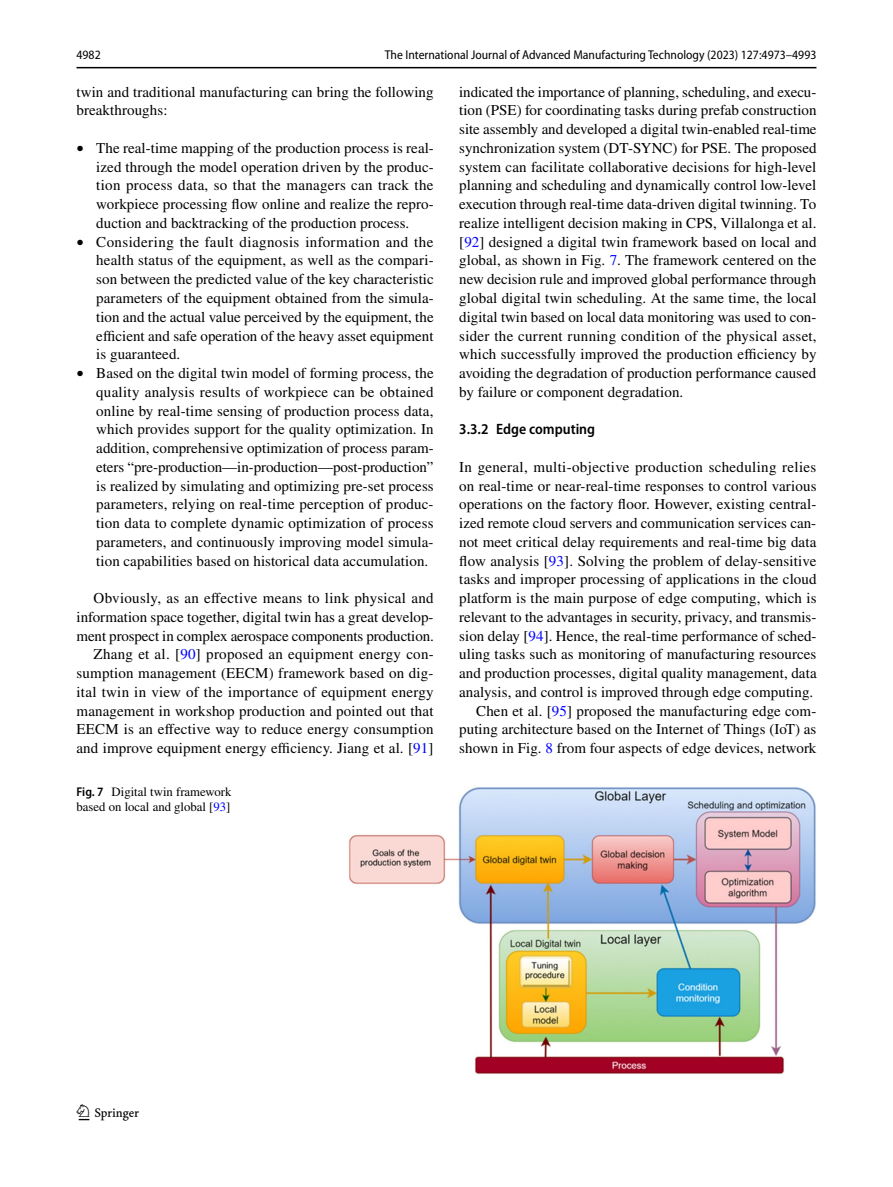
<style>
.page{position:relative;width:893px;height:1187px;background:#fff}
.page>*{position:absolute;margin:0;border:0;box-sizing:border-box;transform-origin:0 0}
.t1{font:22.5px "Springnew Regular 2";color:#000}
.t2{font:15px/18.8px "STIX";letter-spacing:.005em;color:#000;text-align:justify}
.t3{font:600 semi-condensed 15px "Myriad Pro";color:#000}
.t4{font:semi-condensed 12.75px "Myriad Pro";color:#000}
.t5{font:12.75px/15px "STIX";color:#000}
.s1{font-size:14.1px}
.s2{color:#00f}
.s3{font-family:"Myriad Pro";font-weight:600;font-stretch:semi-condensed}
</style>
<div class="page">
<hr style="left:77px;top:67px;width:739px;height:1px;background:#000">
<img style="left:349px;top:787px;width:467px;height:286px">
<p class="t4" style="left:77px;top:48px;width:26px">4982</p>
<p class="t4" style="left:385px;top:48px;width:433px">The International Journal of Advanced Manufacturing Technology (2023) 127:4973–4993</p>
<p class="t2" style="left:77px;top:83px;width:359px">twin and traditional manufacturing can bring the following breakthroughs:</p>
<p class="t2" style="left:96px;top:139px;width:339px;text-indent:-20px"><span class="s1">•</span> The real-time mapping of the production process is real&shy;ized through the model operation driven by the produc&shy;tion process data, so that the managers can track the workpiece processing flow online and realize the repro&shy;duction and backtracking of the production process.</p>
<p class="t2" style="left:96px;top:233px;width:339px;text-indent:-20px"><span class="s1">•</span> Considering the fault diagnosis information and the health status of the equipment, as well as the compari&shy;son between the predicted value of the key characteristic parameters of the equipment obtained from the simula&shy;tion and the actual value perceived by the equipment, the efficient and safe operation of the heavy asset equipment is guaranteed.</p>
<p class="t2" style="left:96px;top:364px;width:339px;text-indent:-20px"><span class="s1">•</span> Based on the digital twin model of forming process, the quality analysis results of workpiece can be obtained online by real-time sensing of production process data, which provides support for the quality optimization. In addition, comprehensive optimization of process param&shy;eters “pre-production—in-production—post-production” is realized by simulating and optimizing pre-set process parameters, relying on real-time perception of produc&shy;tion data to complete dynamic optimization of process parameters, and continuously improving model simula&shy;tion capabilities based on historical data accumulation.</p>
<p class="t2" style="left:77px;top:589px;width:359px;text-align:right">Obviously, as an effective means to link physical and information space together, digital twin has a great develop&shy;ment prospect in complex aerospace components production.<br>Zhang et al. [<span class="s2">90</span>] proposed an equipment energy con&shy;sumption management (EECM) framework based on dig&shy;ital twin in view of the importance of equipment energy management in workshop production and pointed out that EECM is an effective way to reduce energy consumption and improve equipment energy efficiency. Jiang et al. [<span class="s2">91</span>]</p>
<p class="t5" style="left:77px;top:785px;width:156px"><span class="s3">Fig. 7</span> Digital twin framework based on local and global [<span class="s2">93</span>]</p>
<p class="t2" style="left:459px;top:83px;width:359px">indicated the importance of planning, scheduling, and execu&shy;tion (PSE) for coordinating tasks during prefab construction site assembly and developed a digital twin-enabled real-time synchronization system (DT-SYNC) for PSE. The proposed system can facilitate collaborative decisions for high-level planning and scheduling and dynamically control low-level execution through real-time data-driven digital twinning. To realize intelligent decision making in CPS, Villalonga et al. [<span class="s2">92</span>] designed a digital twin framework based on local and global, as shown in Fig. <span class="s2">7</span>. The framework centered on the new decision rule and improved global performance through global digital twin scheduling. At the same time, the local digital twin based on local data monitoring was used to con&shy;sider the current running condition of the physical asset, which successfully improved the production efficiency by avoiding the degradation of production performance caused by failure or component degradation.</p>
<p class="t3" style="left:459px;top:421px;width:137px">3.3.2 Edge computing</p>
<p class="t2" style="left:459px;top:458px;width:359px;text-align:right">In general, multi-objective production scheduling relies on real-time or near-real-time responses to control various operations on the factory floor. However, existing central&shy;ized remote cloud servers and communication services can&shy;not meet critical delay requirements and real-time big data flow analysis [<span class="s2">93</span>]. Solving the problem of delay-sensitive tasks and improper processing of applications in the cloud platform is the main purpose of edge computing, which is relevant to the advantages in security, privacy, and transmis&shy;sion delay [<span class="s2">94</span>]. Hence, the real-time performance of sched&shy;uling tasks such as monitoring of manufacturing resources and production processes, digital quality management, data analysis, and control is improved through edge computing.<br>Chen et al. [<span class="s2">95</span>] proposed the manufacturing edge com&shy;puting architecture based on the Internet of Things (IoT) as shown in Fig. <span class="s2">8</span> from four aspects of edge devices, network</p>
<h1 class="t1" style="left:79px;top:1104px;width:62px">1 3</h1>
</div>
